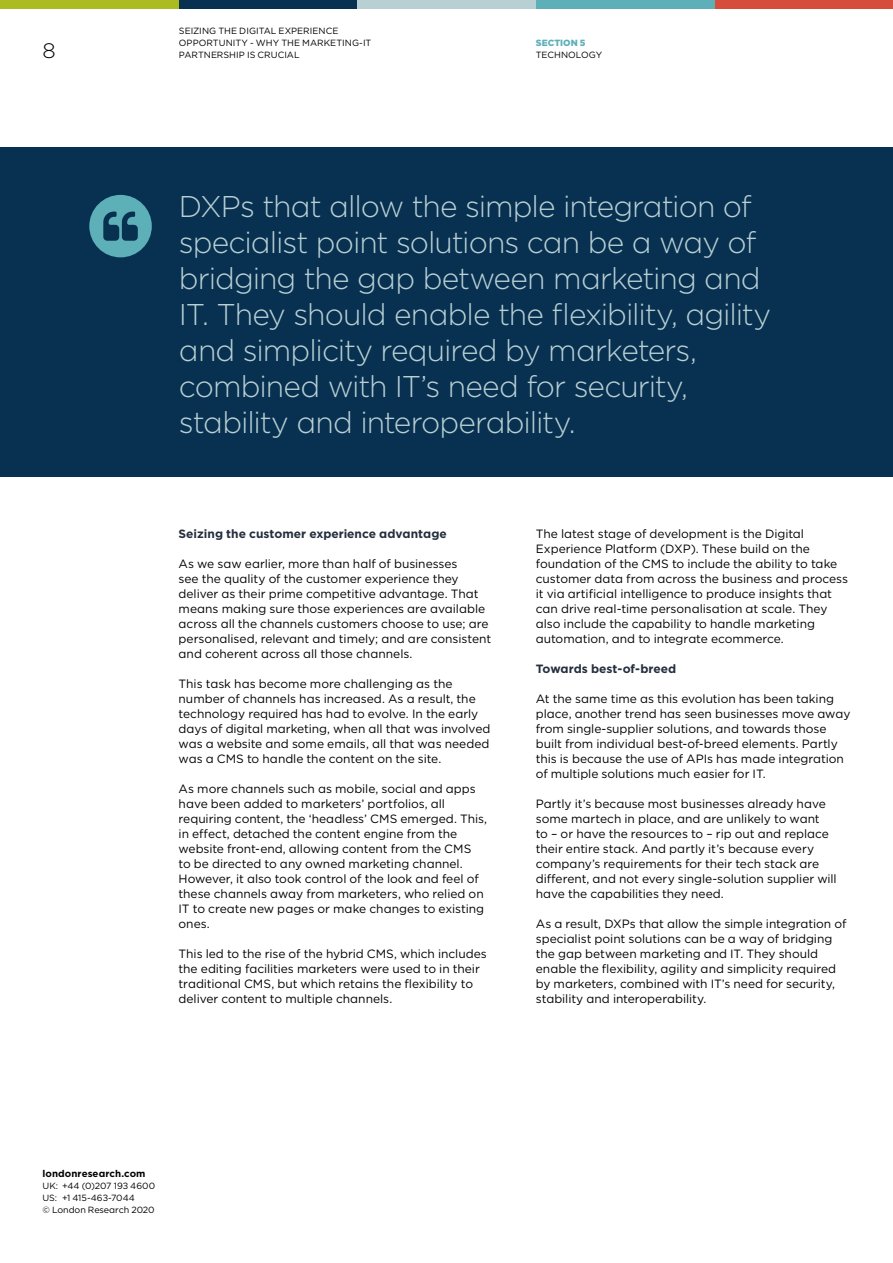
<style>
.page{position:relative;width:893px;height:1263px;background:#fff}
.page>*{position:absolute;margin:0;border:0;box-sizing:border-box;transform-origin:0 0}
.t1{font:300 30px/36px "Gotham";letter-spacing:-.035em;color:#b8d0d4}
.t2{font:300 21px "Gotham";color:#000}
.t3{font:12px/15px "Gotham";letter-spacing:-.005em;color:#000}
.t4{font:700 12px "Gotham";color:#242e3d}
.t5{font:700 9.75px "Gotham";letter-spacing:.01em;color:#000}
.t6{font:9px/12px "Gotham";color:#000}
.t7{font:900 9px "Gotham";color:#5db0b8}
</style>
<div class="page">
<div style="left:714px;top:0;width:179px;height:9px;background:#d64d3b"></div>
<div style="left:536px;top:0;width:178px;height:9px;background:#5db0b8"></div>
<div style="left:357px;top:0;width:179px;height:9px;background:#b8d0d4"></div>
<div style="left:179px;top:0;width:178px;height:9px;background:#083050"></div>
<div style="left:0;top:0;width:179px;height:9px;background:#abbc22"></div>
<div style="left:0;top:148px;width:893px;height:329px;background:#083050"></div>
<svg style="left:89px;top:195px;width:63px;height:62px"></svg>
<h2 class="t2" style="left:43px;top:37px;width:15px">8</h2>
<p class="t6" style="left:179px;top:24px;width:194px">SEIZING THE DIGITAL EXPERIENCE<br>OPPORTUNITY - WHY THE MARKETING-IT<br>PARTNERSHIP IS CRUCIAL</p>
<p class="t7" style="left:536px;top:36px;width:51px">SECTION 5</p>
<p class="t6" style="left:536px;top:48px;width:68px">TECHNOLOGY</p>
<p class="t1" style="left:179px;top:187px;width:594px">DXPs that allow the simple integration of specialist point solutions can be a way of bridging the gap between marketing and IT. They should enable the flexibility, agility and simplicity required by marketers, combined with IT’s need for security, stability and interoperability.</p>
<p class="t4" style="left:179px;top:525px;width:270px">Seizing the customer experience advantage</p>
<p class="t3" style="left:179px;top:556px;width:314px">As we saw earlier, more than half of businesses<br>see the quality of the customer experience they deliver as their prime competitive advantage. That means making sure those experiences are available across all the channels customers choose to use; are personalised, relevant and timely; and are consistent and coherent across all those channels.</p>
<p class="t3" style="left:179px;top:676px;width:313px">This task has become more challenging as the number of channels has increased. As a result, the technology required has had to evolve. In the early days of digital marketing, when all that was involved was a website and some emails, all that was needed was a CMS to handle the content on the site.</p>
<p class="t3" style="left:179px;top:781px;width:310px">As more channels such as mobile, social and apps have been added to marketers’ portfolios, all requiring content, the ‘headless’ CMS emerged. This, in effect, detached the content engine from the website front-end, allowing content from the CMS<br>to be directed to any owned marketing channel.<br>However, it also took control of the look and feel of these channels away from marketers, who relied on IT to create new pages or make changes to existing ones.</p>
<p class="t3" style="left:179px;top:946px;width:310px">This led to the rise of the hybrid CMS, which includes the editing facilities marketers were used to in their traditional CMS, but which retains the flexibility to deliver content to multiple channels.</p>
<p class="t3" style="left:536px;top:526px;width:314px">The latest stage of development is the Digital Experience Platform (DXP). These build on the foundation of the CMS to include the ability to take customer data from across the business and process it via artificial intelligence to produce insights that can drive real-time personalisation at scale. They also include the capability to handle marketing automation, and to integrate ecommerce.</p>
<p class="t4" style="left:536px;top:660px;width:142px">Towards best-of-breed</p>
<p class="t3" style="left:536px;top:691px;width:316px">At the same time as this evolution has been taking place, another trend has seen businesses move away from single-supplier solutions, and towards those built from individual best-of-breed elements. Partly this is because the use of APIs has made integration of multiple solutions much easier for IT.</p>
<p class="t3" style="left:536px;top:796px;width:302px">Partly it’s because most businesses already have some martech in place, and are unlikely to want<br>to – or have the resources to – rip out and replace their entire stack. And partly it’s because every company’s requirements for their tech stack are different, and not every single-solution supplier will have the capabilities they need.</p>
<p class="t3" style="left:536px;top:916px;width:312px">As a result, DXPs that allow the simple integration of specialist point solutions can be a way of bridging the gap between marketing and IT. They should enable the flexibility, agility and simplicity required by marketers, combined with IT’s need for security, stability and interoperability.</p>
<p class="t5" style="left:43px;top:1167px;width:105px">londonresearch.com</p>
<p class="t6" style="left:43px;top:1179px;width:114px">UK: +44 (0)207 193 4600<br>US: +1 415-463-7044<br>© London Research 2020</p>
</div>
